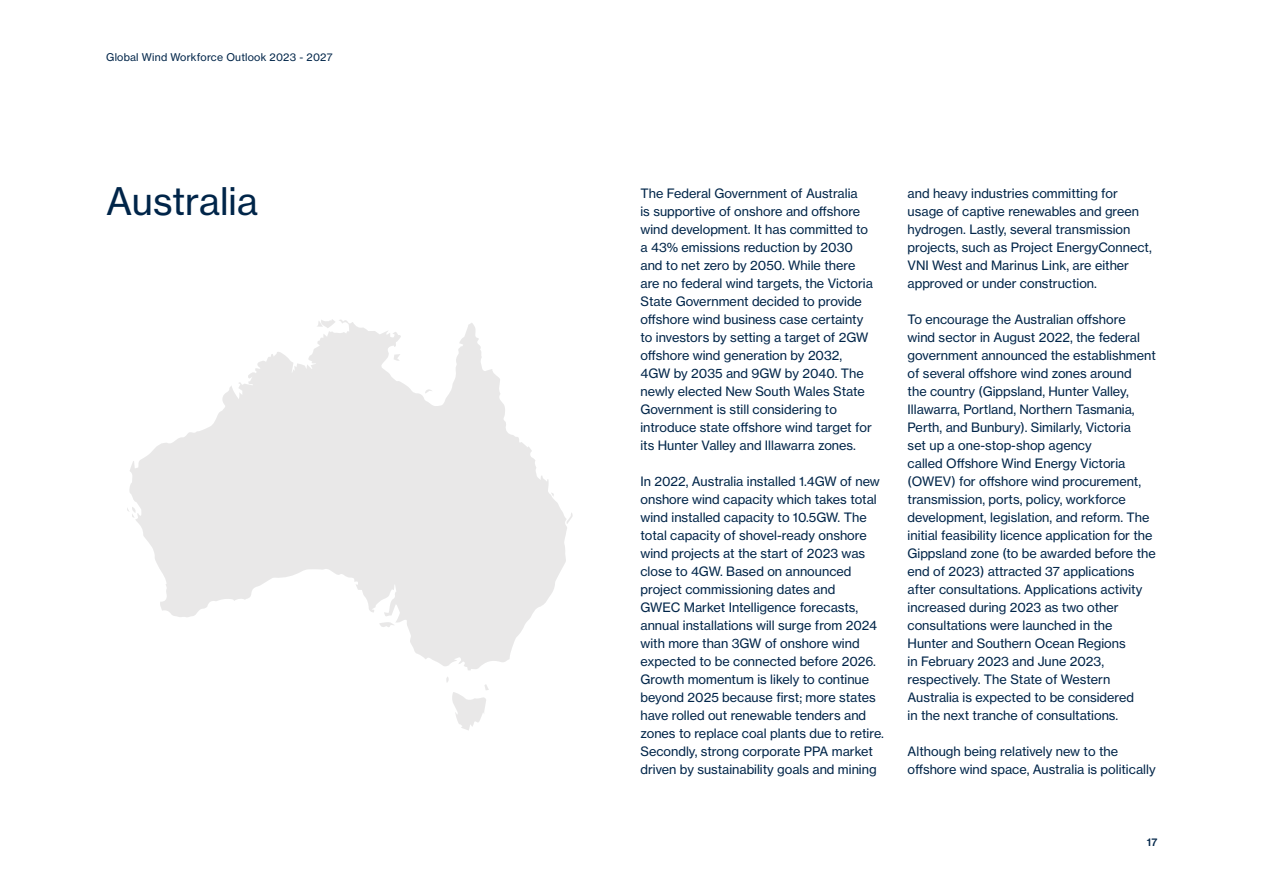
<style>
.page{position:relative;width:1263px;height:893px;background:#fff}
.page>*{position:absolute;margin:0;border:0;box-sizing:border-box;transform-origin:0 0}
.t1{font:37.5px "N Haas Grotesk TX Pro 55 Rg";letter-spacing:-.005em;color:#002549}
.t2{font:12.75px/18px "N Haas Grotesk TX Pro 55 Rg";color:#002549}
.t3{font:10.5px "N Haas Grotesk TX Pro 55 Rg";letter-spacing:.02em;color:#002549}
.t4{font:10.5px "N Haas Grotesk TX Pro 65 Md";color:#002549}
</style>
<div class="page">
<svg style="left:127px;top:319px;width:446px;height:411px;fill:#e9e8e8"></svg>
<p class="t3" style="left:106px;top:50px;width:228px">Global Wind Workforce Outlook 2023 - 2027</p>
<h1 class="t1" style="left:106px;top:178px;width:153px">Australia</h1>
<p class="t2" style="left:640px;top:184px;width:234px">The Federal Government of Australia<br>is supportive of onshore and offshore wind development. It has committed to a 43% emissions reduction by 2030 and to net zero by 2050. While there are no federal wind targets, the Victoria State Government decided to provide offshore wind business case certainty to investors by setting a target of 2GW offshore wind generation by 2032, 4GW by 2035 and 9GW by 2040. The newly elected New South Wales State Government is still considering to introduce state offshore wind target for its Hunter Valley and Illawarra zones.</p>
<p class="t2" style="left:640px;top:472px;width:245px">In 2022, Australia installed 1.4GW of new onshore wind capacity which takes total wind installed capacity to 10.5GW. The total capacity of shovel-ready onshore wind projects at the start of 2023 was close to 4GW. Based on announced project commissioning dates and<br>GWEC Market Intelligence forecasts, annual installations will surge from 2024 with more than 3GW of onshore wind expected to be connected before 2026.<br>Growth momentum is likely to continue beyond 2025 because first; more states have rolled out renewable tenders and zones to replace coal plants due to retire.<br>Secondly, strong corporate PPA market driven by sustainability goals and mining</p>
<p class="t2" style="left:907px;top:184px;width:246px">and heavy industries committing for usage of captive renewables and green hydrogen. Lastly, several transmission projects, such as Project EnergyConnect, VNI West and Marinus Link, are either approved or under construction.</p>
<p class="t2" style="left:907px;top:310px;width:250px">To encourage the Australian offshore wind sector in August 2022, the federal government announced the establishment of several offshore wind zones around<br>the country (Gippsland, Hunter Valley, Illawarra, Portland, Northern Tasmania, Perth, and Bunbury). Similarly, Victoria<br>set up a one-stop-shop agency<br>called Offshore Wind Energy Victoria (OWEV) for offshore wind procurement, transmission, ports, policy, workforce development, legislation, and reform. The initial feasibility licence application for the Gippsland zone (to be awarded before the end of 2023) attracted 37 applications after consultations. Applications activity increased during 2023 as two other consultations were launched in the Hunter and Southern Ocean Regions<br>in February 2023 and June 2023, respectively. The State of Western Australia is expected to be considered<br>in the next tranche of consultations.</p>
<p class="t2" style="left:907px;top:743px;width:250px">Although being relatively new to the offshore wind space, Australia is politically</p>
<p class="t4" style="left:1147px;top:836px;width:12px">17</p>
</div>
